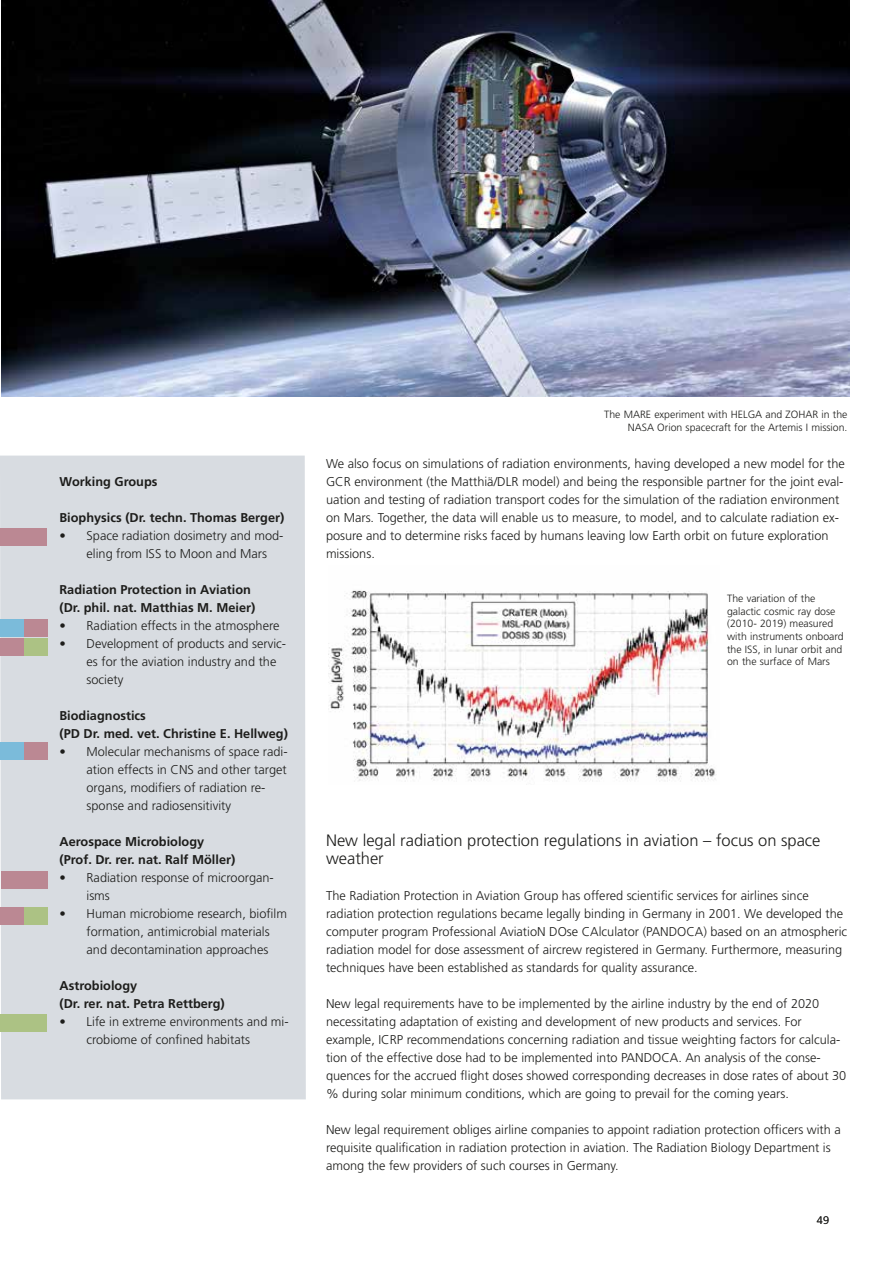
<style>
.page{position:relative;width:893px;height:1263px;background:#fff}
.page>*{position:absolute;margin:0;border:0;box-sizing:border-box;transform-origin:0 0}
.t1{font:300 16.5px/18px "Frutiger LT Std";color:#1d1d1b}
.t2{font:300 12.75px/18px "Frutiger LT Std";color:#1d1d1b}
.t3{font:700 12.75px/18px "Frutiger LT Std";color:#1d1d1b}
.t4{font:300 10.95px "Frutiger LT Std";color:#1d1d1b}
.t5{font:300 10.5px/12.6px "Frutiger LT Std";color:#1d1d1b;text-align:right}
</style>
<div class="page">
<div style="left:0;top:456px;width:306px;height:643px;background:#d8dce1"></div>
<img style="left:2px;top:0;width:848px;height:397px">
<img style="left:328px;top:590px;width:389px;height:192px">
<div style="left:0;top:528px;width:47px;height:17px;background:#bb8893"></div>
<div style="left:0;top:619px;width:24px;height:17px;background:#7bbbda"></div>
<div style="left:24px;top:619px;width:23px;height:17px;background:#bb8893"></div>
<div style="left:0;top:742px;width:24px;height:17px;background:#7bbbda"></div>
<div style="left:24px;top:742px;width:23px;height:17px;background:#bb8893"></div>
<div style="left:0;top:639px;width:24px;height:17px;background:#bb8893"></div>
<div style="left:24px;top:639px;width:23px;height:17px;background:#acc284"></div>
<div style="left:1px;top:908px;width:23px;height:17px;background:#bb8893"></div>
<div style="left:24px;top:908px;width:23px;height:17px;background:#acc284"></div>
<div style="left:1px;top:871px;width:47px;height:17px;background:#bb8893"></div>
<div style="left:0;top:1014px;width:47px;height:17px;background:#acc284"></div>
<p class="t3" style="left:60px;top:473px;width:99px">Working Groups</p>
<p class="t3" style="left:60px;top:509px;width:226px">Biophysics (Dr. techn. Thomas Berger)</p>
<p class="t2" style="left:87px;top:527px;width:198px;text-indent:-27px">• Space radiation dosimetry and mod&shy;eling from ISS to Moon and Mars</p>
<p class="t3" style="left:60px;top:581px;width:197px">Radiation Protection in Aviation (Dr. phil. nat. Matthias M. Meier)</p>
<p class="t2" style="left:60px;top:617px;width:221px">• Radiation effects in the atmosphere</p>
<p class="t2" style="left:87px;top:635px;width:201px;text-indent:-27px">• Development of products and servic&shy;es for the aviation industry and the society</p>
<p class="t3" style="left:60px;top:707px;width:230px">Biodiagnostics<br>(PD Dr. med. vet. Christine E. Hellweg)</p>
<p class="t2" style="left:87px;top:743px;width:203px;text-indent:-27px">• Molecular mechanisms of space radi&shy;ation effects in CNS and other target organs, modifiers of radiation re&shy;sponse and radiosensitivity</p>
<p class="t3" style="left:60px;top:833px;width:177px">Aerospace Microbiology (Prof. Dr. rer. nat. Ralf Möller)</p>
<p class="t2" style="left:87px;top:869px;width:189px;text-indent:-27px">• Radiation response of microorgan&shy;isms</p>
<p class="t2" style="left:87px;top:905px;width:202px;text-indent:-27px">• Human microbiome research, biofilm formation, antimicrobial materials and decontamination approaches</p>
<p class="t3" style="left:60px;top:977px;width:167px">Astrobiology<br>(Dr. rer. nat. Petra Rettberg)</p>
<p class="t2" style="left:87px;top:1013px;width:204px;text-indent:-27px">• Life in extreme environments and mi&shy;crobiome of confined habitats</p>
<p class="t5" style="left:604px;top:408px;width:245px">The MARE experiment with HELGA and ZOHAR in the<br>NASA Orion spacecraft for the Artemis I mission.</p>
<p class="t2" style="left:326px;top:455px;width:520px">We also focus on simulations of radiation environments, having developed a new model for the GCR environment (the Matthiä/DLR model) and being the responsible partner for the joint eval&shy;uation and testing of radiation transport codes for the simulation of the radiation environment on Mars. Together, the data will enable us to measure, to model, and to calculate radiation ex&shy;posure and to determine risks faced by humans leaving low Earth orbit on future exploration missions.</p>
<p class="t5" style="left:727px;top:592px;width:118px;text-align:left">The variation of the galactic cosmic ray dose (2010- 2019) measured with instruments onboard the ISS, in lunar orbit and on the surface of Mars</p>
<p class="t1" style="left:326px;top:832px;width:496px">New legal radiation protection regulations in aviation – focus on space weather</p>
<p class="t2" style="left:326px;top:887px;width:523px">The Radiation Protection in Aviation Group has offered scientific services for airlines since radiation protection regulations became legally binding in Germany in 2001. We developed the computer program Professional AviatioN DOse CAlculator (PANDOCA) based on an atmospheric radiation model for dose assessment of aircrew registered in Germany. Furthermore, measuring techniques have been established as standards for quality assurance.</p>
<p class="t2" style="left:326px;top:995px;width:522px">New legal requirements have to be implemented by the airline industry by the end of 2020 necessitating adaptation of existing and development of new products and services. For example, ICRP recommendations concerning radiation and tissue weighting factors for calcula&shy;tion of the effective dose had to be implemented into PANDOCA. An analysis of the conse&shy;quences for the accrued flight doses showed corresponding decreases in dose rates of about 30 % during solar minimum conditions, which are going to prevail for the coming years.</p>
<p class="t2" style="left:326px;top:1121px;width:516px">New legal requirement obliges airline companies to appoint radiation protection officers with a requisite qualification in radiation protection in aviation. The Radiation Biology Department is among the few providers of such courses in Germany.</p>
<p class="t4" style="left:817px;top:1214px;width:14px">49</p>
</div>
